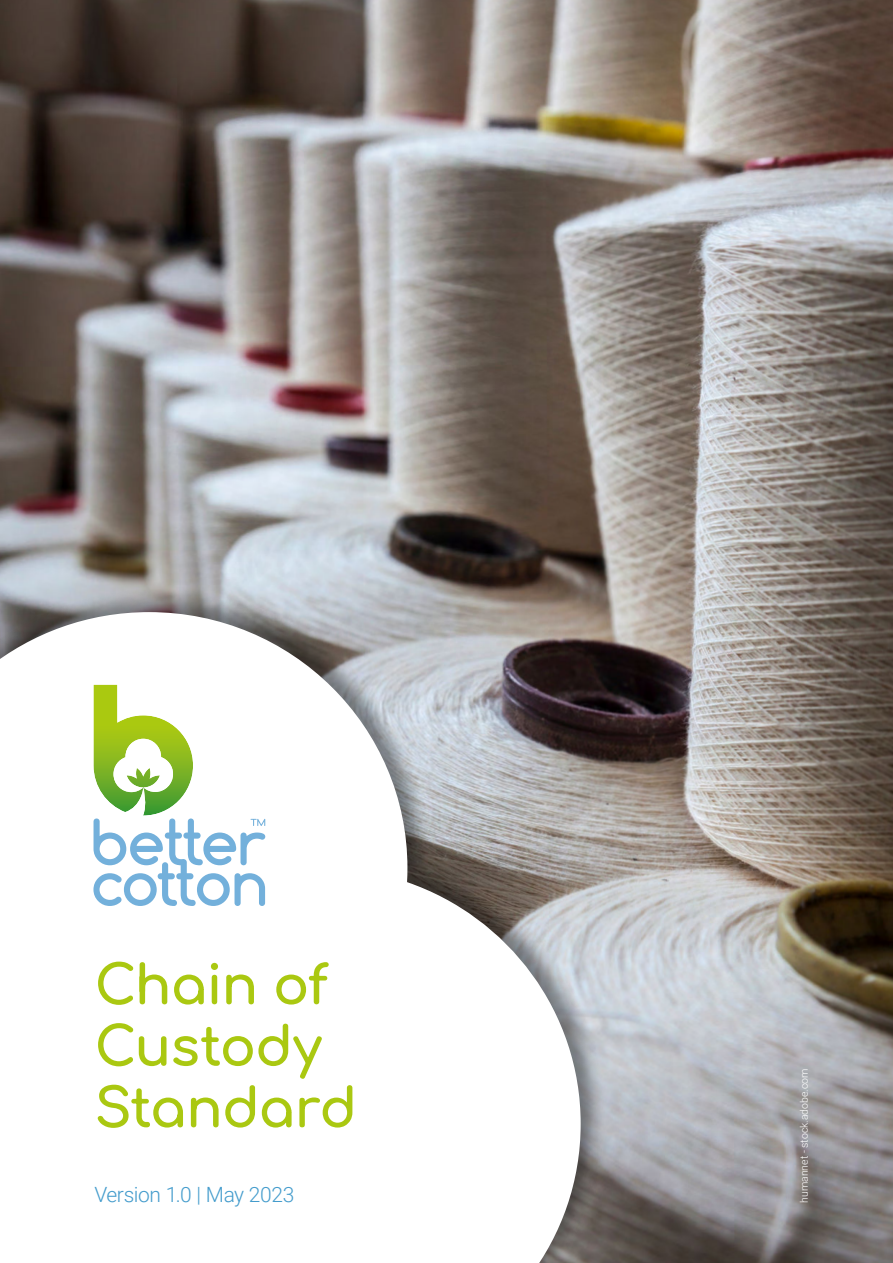
<style>
.page{position:relative;width:893px;height:1263px;background:#fff}
.page>*{position:absolute;margin:0;border:0;box-sizing:border-box;transform-origin:0 0}
.t1{font:700 54px/61.5px "Comfortaa";letter-spacing:-.02em;color:#aac811}
.t2{font:300 21px "Roboto";letter-spacing:-.015em;color:#449ccc}
.t3{font:300 10.5px "Roboto";color:#fff}
</style>
<div class="page">
<img style="left:0;top:0;width:893px;height:1263px">
<div style="left:0;top:588px;width:606px;height:675px;background:#000;opacity:.42"></div>
<svg style="left:0;top:612px;width:581px;height:651px"></svg>
<svg style="left:93px;top:685px;width:172px;height:221px"></svg>
<h1 class="t1" style="left:95px;top:958px;width:264px">Chain of<br>Custody<br>Standard</h1>
<h2 class="t2" style="left:95px;top:1185px;width:201px">Version 1.0 | May 2023</h2>
<p class="t3" style="left:800px;top:1203px;width:136px;rotate:-90deg">humannet - stock.adobe.com</p>
</div>
